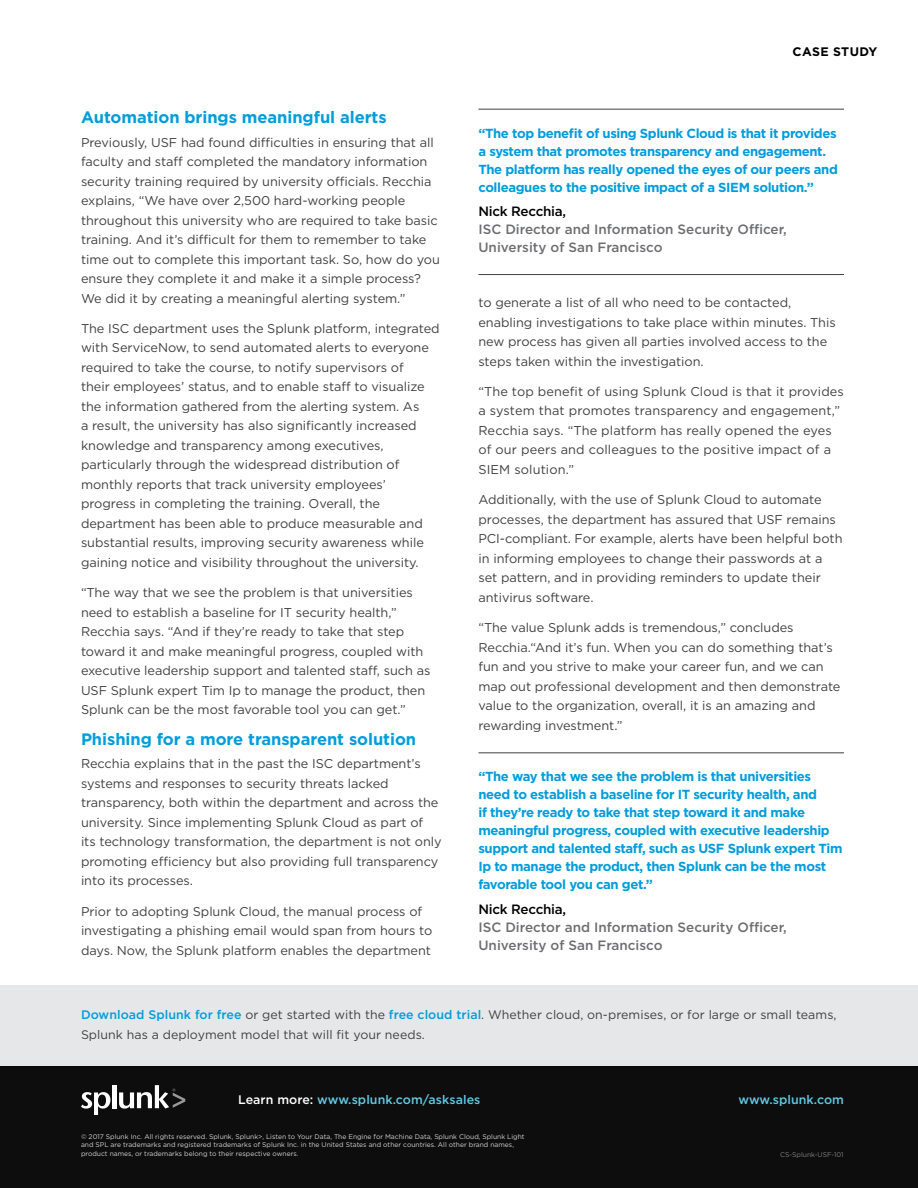
<style>
.page{position:relative;width:918px;height:1188px;background:#fff}
.page>*{position:absolute;margin:0;border:0;box-sizing:border-box;transform-origin:0 0}
.Blue_Subheads{font:700 16.5px "Gotham";letter-spacing:-.005em;color:#009ddc}
.Body_Text{font:700 16.5px "Gotham";letter-spacing:-.005em;color:#009ddc}
.Quote_Job_Title{font:500 13.5px/18px "Gotham";color:#6d6e71}
.Quote__Small{font:700 13.2px/18px "Gotham";letter-spacing:-.03em;color:#009ddc}
.Body_Text-2{font:12.75px/19.5px "Gotham";letter-spacing:-.005em;color:#414042}
.Learn_more{font:500 12.45px "Gotham";letter-spacing:.005em;color:#61cae5}
.Download_box_body_te{font:500 12.45px "Gotham";letter-spacing:.005em;color:#61cae5}
.Download_box_body_te-2{font:12.3px/19.5px "Gotham";letter-spacing:.005em;color:#414042}
.t1{font:700 12.3px "Gotham";letter-spacing:.03em;color:#000}
.Copyright{font:6.75px/8.7px "Gotham";color:#d1d3d4}
.Filename{font:6.75px "Gotham";color:#808285}
.s1{color:#000}
.s2{font-weight:500;font-size:12.45px;color:#009ddc}
.s3{color:#fff}
</style>
<div class="page">
<div style="left:0;top:986px;width:918px;height:82px;background:#e6e7e8"></div>
<div style="left:0;top:1066px;width:918px;height:122px;background:#0d0d0d"></div>
<svg style="left:81px;top:1092px;width:29px;height:22px"></svg>
<hr style="left:112px;top:1085px;width:4px;height:23px;background:#fff">
<svg style="left:119px;top:1085px;width:66px;height:24px"></svg>
<hr style="left:478px;top:109px;width:366px;height:1px;background:#414042">
<hr style="left:478px;top:274px;width:366px;height:1px;background:#414042">
<hr style="left:478px;top:752px;width:366px;height:1px;background:#414042">
<p class="Body_Text" style="left:81px;top:106px;width:307px">Automation brings meaningful alerts</p>
<p class="Body_Text-2" style="left:81px;top:132px;width:360px">Previously, USF had found difficulties in ensuring that all faculty and staff completed the mandatory information security training required by university officials. Recchia explains, “We have over 2,500 hard-working people throughout this university who are required to take basic training. And it’s difficult for them to remember to take time out to complete this important task. So, how do you ensure they complete it and make it a simple process?<br>We did it by creating a meaningful alerting system.”</p>
<p class="Body_Text-2" style="left:81px;top:318px;width:360px">The ISC department uses the Splunk platform, integrated with ServiceNow, to send automated alerts to everyone required to take the course, to notify supervisors of<br>their employees’ status, and to enable staff to visualize the information gathered from the alerting system. As<br>a result, the university has also significantly increased knowledge and transparency among executives, particularly through the widespread distribution of monthly reports that track university employees’ progress in completing the training. Overall, the department has been able to produce measurable and substantial results, improving security awareness while gaining notice and visibility throughout the university.</p>
<p class="Body_Text-2" style="left:81px;top:583px;width:351px">“The way that we see the problem is that universities need to establish a baseline for IT security health,” Recchia says. “And if they’re ready to take that step toward it and make meaningful progress, coupled with executive leadership support and talented staff, such as USF Splunk expert Tim Ip to manage the product, then Splunk can be the most favorable tool you can get.”</p>
<p class="Blue_Subheads" style="left:81px;top:728px;width:337px">Phishing for a more transparent solution</p>
<p class="Body_Text-2" style="left:81px;top:754px;width:362px">Recchia explains that in the past the ISC department’s systems and responses to security threats lacked transparency, both within the department and across the university. Since implementing Splunk Cloud as part of<br>its technology transformation, the department is not only promoting efficiency but also providing full transparency into its processes.</p>
<p class="Body_Text-2" style="left:81px;top:901px;width:353px">Prior to adopting Splunk Cloud, the manual process of investigating a phishing email would span from hours to days. Now, the Splunk platform enables the department</p>
<p class="t1" style="left:793px;top:43px;width:86px">CASE STUDY</p>
<p class="Quote__Small" style="left:478px;top:124px;width:361px">“The top benefit of using Splunk Cloud is that it provides a system that promotes transparency and engagement.<br>The platform has really opened the eyes of our peers and colleagues to the positive impact of a SIEM solution.”</p>
<p class="Quote_Job_Title" style="left:478px;top:202px;width:310px"><span class="s1">Nick Recchia,<br></span>ISC Director and Information Security Officer,<br>University of San Francisco</p>
<p class="Body_Text-2" style="left:478px;top:293px;width:359px">to generate a list of all who need to be contacted, enabling investigations to take place within minutes. This new process has given all parties involved access to the steps taken within the investigation.</p>
<p class="Body_Text-2" style="left:478px;top:381px;width:367px">“The top benefit of using Splunk Cloud is that it provides a system that promotes transparency and engagement,” Recchia says. “The platform has really opened the eyes of our peers and colleagues to the positive impact of a SIEM solution.”</p>
<p class="Body_Text-2" style="left:478px;top:490px;width:366px">Additionally, with the use of Splunk Cloud to automate processes, the department has assured that USF remains PCI-compliant. For example, alerts have been helpful both in informing employees to change their passwords at a set pattern, and in providing reminders to update their antivirus software.</p>
<p class="Body_Text-2" style="left:478px;top:618px;width:364px">“The value Splunk adds is tremendous,” concludes Recchia.“And it’s fun. When you can do something that’s fun and you strive to make your career fun, and we can map out professional development and then demonstrate value to the organization, overall, it is an amazing and rewarding investment.”</p>
<p class="Quote__Small" style="left:478px;top:768px;width:366px">“The way that we see the problem is that universities need to establish a baseline for IT security health, and<br>if they’re ready to take that step toward it and make meaningful progress, coupled with executive leadership support and talented staff, such as USF Splunk expert Tim Ip to manage the product, then Splunk can be the most favorable tool you can get.”</p>
<p class="Quote_Job_Title" style="left:478px;top:900px;width:310px"><span class="s1">Nick Recchia,<br></span>ISC Director and Information Security Officer,<br>University of San Francisco</p>
<p class="Download_box_body_te-2" style="left:81px;top:1005px;width:757px"><span class="s2">Download Splunk for free</span> or get started with the <span class="s2">free cloud trial</span>. Whether cloud, on-premises, or for large or small teams,<br>Splunk has a deployment model that will fit your needs.</p>
<p class="Learn_more" style="left:238px;top:1091px;width:244px"><span class="s3">Learn more:</span> www.splunk.com/asksales</p>
<p class="Download_box_body_te" style="left:738px;top:1091px;width:107px">www.splunk.com</p>
<p class="Copyright" style="left:81px;top:1132px;width:445px">© 2017 Splunk Inc. All rights reserved. Splunk, Splunk&gt;, Listen to Your Data, The Engine for Machine Data, Splunk Cloud, Splunk Light and SPL are trademarks and registered trademarks of Splunk Inc. in the United States and other countries. All other brand names, product names, or trademarks belong to their respective owners.</p>
<p class="Filename" style="left:780px;top:1150px;width:65px">CS-Splunk-USF-101</p>
</div>
